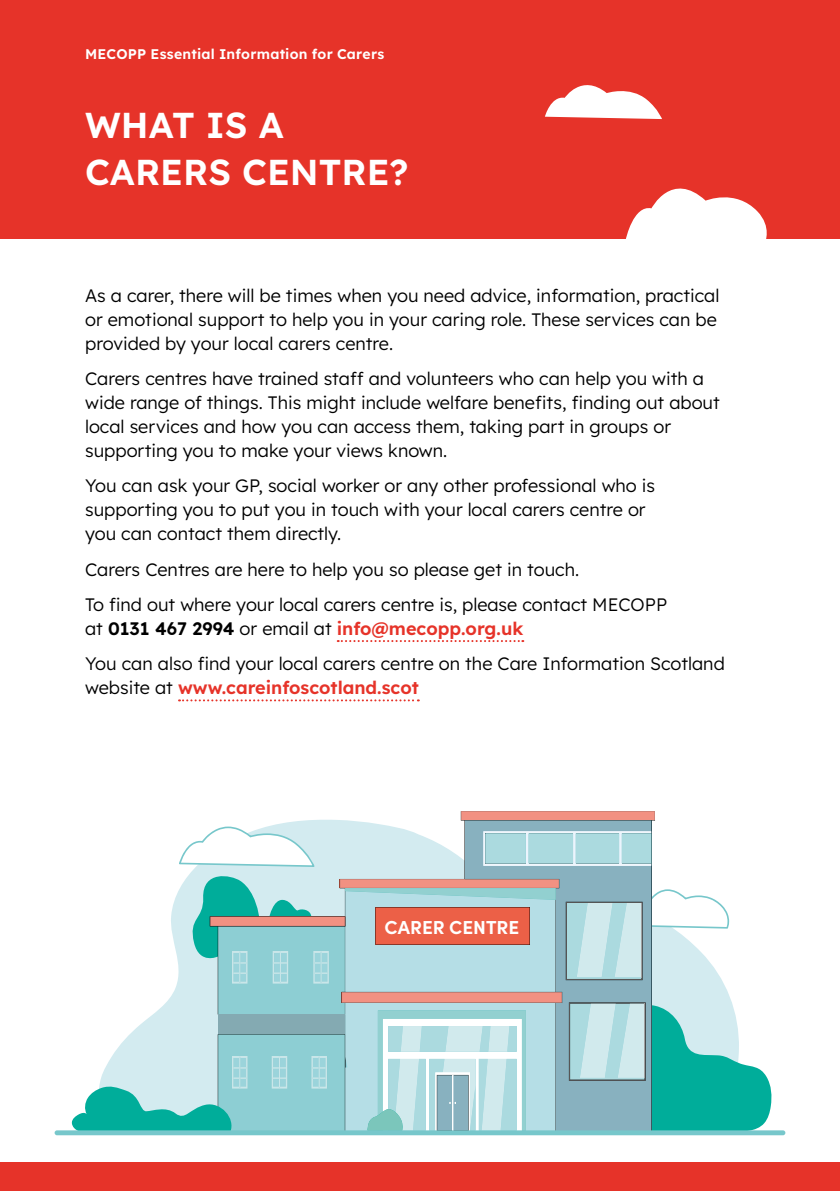
<style>
.page{position:relative;width:840px;height:1191px;background:#fff}
.page>*{position:absolute;margin:0;border:0;box-sizing:border-box;transform-origin:0 0}
.t1{font:36px/46.8px "Lexend";color:#fff}
.t2{font:700 18.8px "Sofia Pro";color:#fff}
.t3{font:300 18px/24px "Lexend";color:#000}
.t4{font:18px "Lexend";color:#e63329}
.t5{font:14px "Lexend";letter-spacing:.015em;color:#fff}
.s1{font-weight:400}
.s2{font-weight:400;color:#e63329}
.s3{font-weight:300;color:#000}
</style>
<div class="page">
<div style="left:0;top:0;width:839px;height:238px;background:#e63329"></div>
<div style="left:0;top:1162px;width:839px;height:29px;background:#e63329"></div>
<svg style="left:625px;top:188px;width:146px;height:51px"></svg>
<svg style="left:545px;top:85px;width:116px;height:34px"></svg>
<svg style="left:72px;top:811px;width:699px;height:319px"></svg>
<div style="left:55px;top:1130px;width:730px;height:5px;background:#77c7cb;border-radius:2px"></div>
<svg style="left:337px;top:640px;width:186px;height:2px"></svg>
<svg style="left:179px;top:699px;width:239px;height:2px"></svg>
<p class="t5" style="left:85px;top:44px;width:300px">MECOPP Essential Information for Carers</p>
<h1 class="t1" style="left:85px;top:100px;width:325px">WHAT IS A<br>CARERS CENTRE?</h1>
<p class="t3" style="left:85px;top:282px;width:635px">As a carer, there will be times when you need advice, information, practical or emotional support to help you in your caring role. These services can be provided by your local carers centre.</p>
<p class="t3" style="left:85px;top:365px;width:635px">Carers centres have trained staff and volunteers who can help you with a wide range of things. This might include welfare benefits, finding out about local services and how you can access them, taking part in groups or supporting you to make your views known.</p>
<p class="t3" style="left:85px;top:473px;width:571px">You can ask your GP, social worker or any other professional who is supporting you to put you in touch with your local carers centre or you can contact them directly.</p>
<p class="t3" style="left:85px;top:550px;width:583px;line-height:35.4px">Carers Centres are here to help you so please get in touch.<br>To find out where your local carers centre is, please contact MECOPP</p>
<p class="t3" style="left:85px;top:610px;width:641px;line-height:35.4px">at <span class="s1">0131 467 2994</span> or email at <span class="s2">info@mecopp.org.uk<br></span>You can also find your local carers centre on the Care Information Scotland</p>
<p class="t4" style="left:85px;top:675px;width:335px"><span class="s3">website at</span> www.careinfoscotland.scot</p>
<p class="t2" style="left:384px;top:912px;width:136px">CARER CENTRE</p>
</div>
